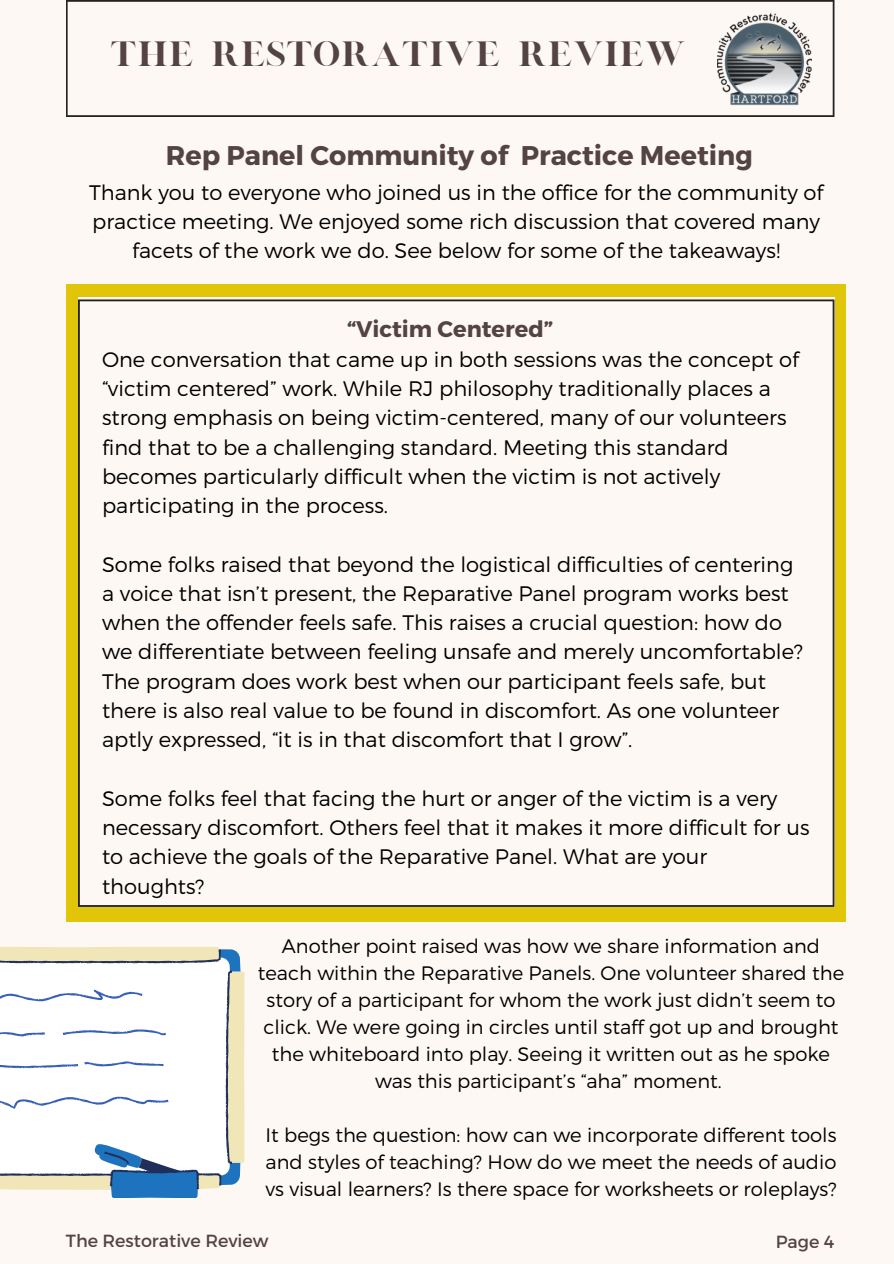
<style>
.page{position:relative;width:894px;height:1264px;background:#fff}
.page>*{position:absolute;margin:0;border:0;box-sizing:border-box;transform-origin:0 0}
.t1{font:28.5px "London";color:#544441}
.t2{font:700 27px "Montserrat";color:#544441}
.t3{font:700 22.5px "Montserrat";color:#544441}
.t4{font:300 21px/29.2px "Montserrat";color:#000}
.t5{font:300 19.5px/27px "Montserrat";color:#000;text-align:center}
.t6{font:17.55px "Montserrat";color:#544441}
</style>
<div class="page">
<div style="left:0;top:0;width:893px;height:1263px;background:#fdf8f4"></div>
<svg style="left:66px;top:0;width:768px;height:117px"></svg>
<img style="left:717px;top:12px;width:94px;height:93px">
<div style="left:66px;top:284px;width:779px;height:638px;background:#e1c508"></div>
<div style="left:78px;top:299px;width:756px;height:607px;background:#fdf8f4"></div>
<svg style="left:0;top:947px;width:244px;height:225px"></svg>
<svg style="left:0;top:949px;width:240px;height:248px"></svg>
<svg style="left:0;top:949px;width:232px;height:240px;fill:#fff"></svg>
<p class="t1" style="left:110px;top:35px;width:577px">THE RESTORATIVE REVIEW</p>
<h4 class="t2" style="left:166px;top:137px;width:588px">Rep Panel Community of Practice Meeting</h4>
<h3 class="t4" style="left:89px;top:177px;width:735px;text-align:center">Thank you to everyone who joined us in the office for the community of practice meeting. We enjoyed some rich discussion that covered many facets of the work we do. See below for some of the takeaways!</h3>
<h4 class="t3" style="left:347px;top:314px;width:207px">“Victim Centered”</h4>
<h4 class="t4" style="left:102px;top:343px;width:698px">One conversation that came up in both sessions was the concept of “victim centered” work. While RJ philosophy traditionally places a strong emphasis on being victim-centered, many of our volunteers find that to be a challenging standard. Meeting this standard becomes particularly difficult when the victim is not actively participating in the process.</h4>
<p class="t4" style="left:102px;top:548px;width:702px">Some folks raised that beyond the logistical difficulties of centering a voice that isn’t present, the Reparative Panel program works best when the offender feels safe. This raises a crucial question: how do we differentiate between feeling unsafe and merely uncomfortable?<br>The program does work best when our participant feels safe, but there is also real value to be found in discomfort. As one volunteer aptly expressed, “it is in that discomfort that I grow”.</p>
<p class="t4" style="left:102px;top:782px;width:709px">Some folks feel that facing the hurt or anger of the victim is a very necessary discomfort. Others feel that it makes it more difficult for us to achieve the goals of the Reparative Panel. What are your thoughts?</p>
<p class="t5" style="left:258px;top:931px;width:587px">Another point raised was how we share information and teach within the Reparative Panels. One volunteer shared the story of a participant for whom the work just didn’t seem to click. We were going in circles until staff got up and brought the whiteboard into play. Seeing it written out as he spoke was this participant’s “aha” moment.</p>
<p class="t5" style="left:265px;top:1120px;width:572px;text-align:justify">It begs the question: how can we incorporate different tools and styles of teaching? How do we meet the needs of audio vs visual learners? Is there space for worksheets or roleplays?</p>
<h2 class="t6" style="left:66px;top:1229px;width:204px">The Restorative Review</h2>
<h1 class="t6" style="left:775px;top:1229px;width:60px">Page 4</h1>
</div>
